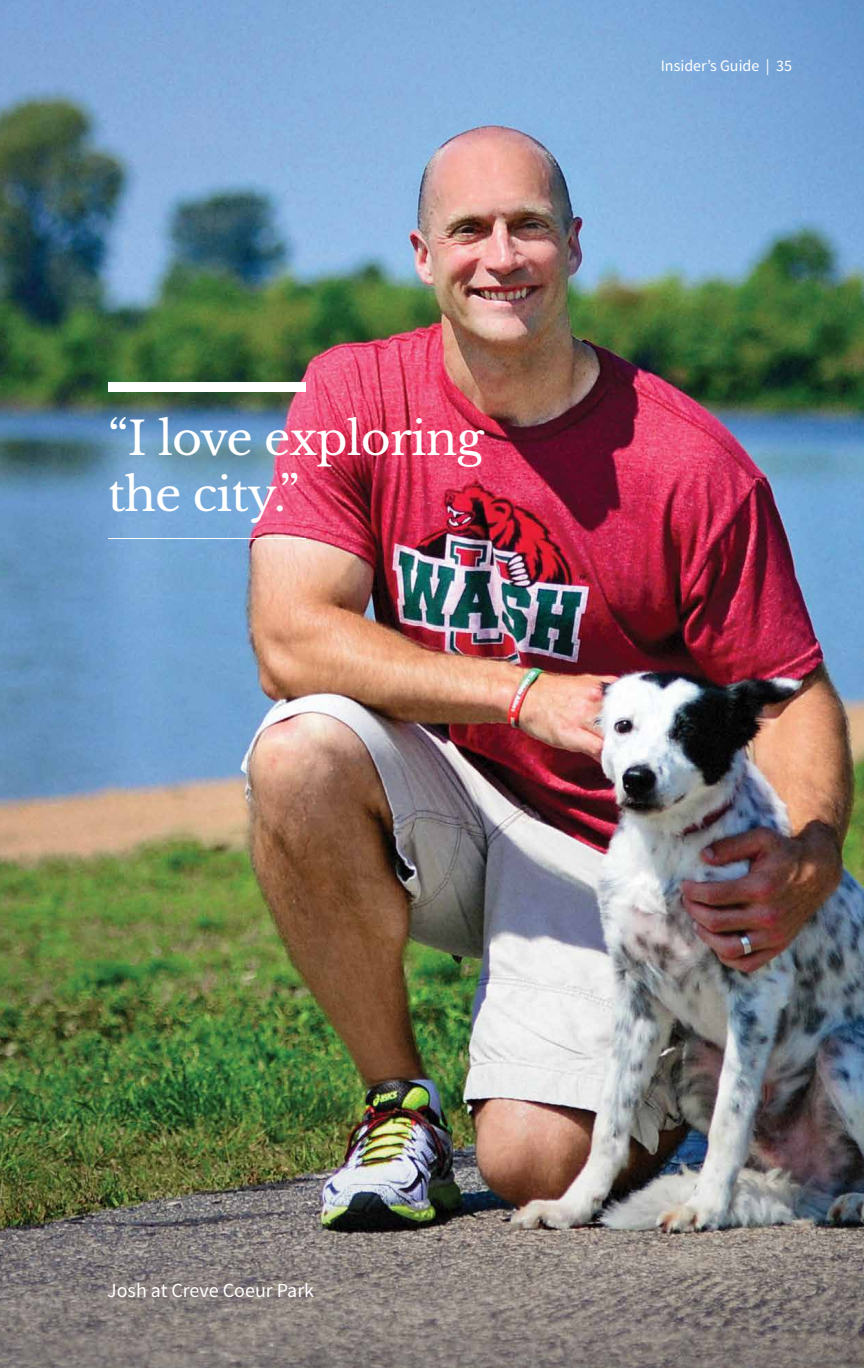
<style>
.page{position:relative;width:864px;height:1368px;background:#fff}
.page>*{position:absolute;margin:0;border:0;box-sizing:border-box;transform-origin:0 0}
.t1{font:46px/56px "Libre Baskerville";letter-spacing:-.02em;color:#fff}
.t2{font:20px "Source Sans Pro";color:#fff}
.t3{font:16px "Source Sans Pro";color:#fff}
</style>
<div class="page">
<img style="left:0;top:0;width:864px;height:1368px">
<div style="left:108px;top:382px;width:198px;height:10px;background:#fff"></div>
<hr style="left:108px;top:538px;width:198px;height:1px;background:#fff">
<p class="t1" style="left:108px;top:411px;width:378px">“I love exploring the city.”</p>
<p class="t3" style="left:661px;top:56px;width:133px">Insider’s Guide | 35</p>
<p class="t2" style="left:107px;top:1278px;width:208px">Josh at Creve Coeur Park</p>
</div>
